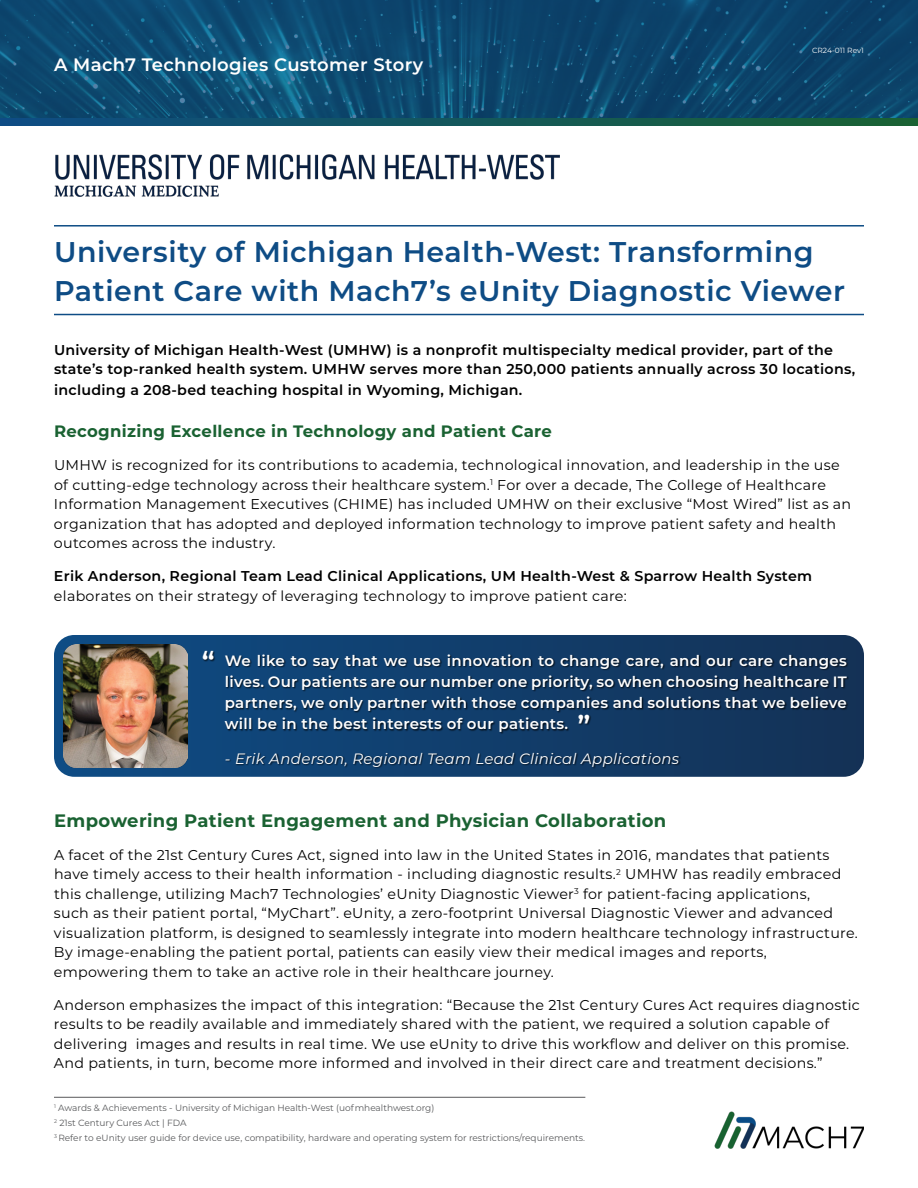
<style>
.page{position:relative;width:918px;height:1188px;background:#fff}
.page>*{position:absolute;margin:0;border:0;box-sizing:border-box;transform-origin:0 0}
.t1{font:600 28.5px/39px "Montserrat";letter-spacing:.02em;color:#0e4c85}
.t2{font:600 28.5px "Montserrat";color:#fff}
.t3{font:700 18px "Montserrat";letter-spacing:.02em;color:#1a6232}
.t4{font:600 18px "Montserrat";letter-spacing:.02em;color:#fff}
.t5{font:700 16.5px "Montserrat";letter-spacing:.02em;color:#1a6232}
.t6{font:600 15px/21px "Montserrat";letter-spacing:.02em;color:#fff;text-align:justify}
.t7{font:italic 15px "Montserrat";letter-spacing:.02em;color:#fff}
.t8{font:14.25px/19.5px "Montserrat";letter-spacing:.02em;color:#000}
.t9{font:600 14.25px/19.5px "Montserrat";letter-spacing:.02em;color:#000}
.t10{font:9px/15px "Montserrat";color:#58595b}
.t11{font:7.5px "Montserrat";color:#fff}
</style>
<div class="page">
<svg style="left:0;top:118px;width:918px;height:8px;background:#13565b"></svg>
<img style="left:54px;top:155px;width:506px;height:42px">
<svg style="left:54px;top:635px;width:810px;height:142px;background:#154270"></svg>
<img style="left:64px;top:644px;width:123px;height:124px">
<div style="left:225px;top:654px;width:624px;height:115px;background:#000;opacity:.75"></div>
<div style="left:203px;top:651px;width:13px;height:11px;background:#000;opacity:.75"></div>
<div style="left:579px;top:715px;width:13px;height:11px;background:#000;opacity:.75"></div>
<hr style="left:54px;top:314px;width:810px;height:1px;background:#0e4c85">
<hr style="left:54px;top:225px;width:810px;height:2px;background:#0e4c85">
<hr style="left:54px;top:1097px;width:531px;height:1px;background:#58595b">
<img style="left:715px;top:1111px;width:149px;height:37px">
<svg style="left:0;top:0;width:918px;height:118px;background:#0d4970"></svg>
<p class="t4" style="left:54px;top:52px;width:371px">A Mach7 Technologies Customer Story</p>
<p class="t11" style="left:812px;top:46px;width:53px">CR24-011 Rev1</p>
<h1 class="t1" style="left:54px;top:231px;width:793px">University of Michigan Health-West: Transforming<br>Patient Care with Mach7’s eUnity Diagnostic Viewer</h1>
<p class="t9" style="left:54px;top:340px;width:803px">University of Michigan Health-West (UMHW) is a nonprofit multispecialty medical provider, part of the state’s top-ranked health system. UMHW serves more than 250,000 patients annually across 30 locations,</p>
<p class="t9" style="left:54px;top:380px;width:470px">including a 208-bed teaching hospital in Wyoming, Michigan.</p>
<p class="t5" style="left:54px;top:420px;width:499px">Recognizing Excellence in Technology and Patient Care</p>
<p class="t8" style="left:54px;top:455px;width:799px">UMHW is recognized for its contributions to academia, technological innovation, and leadership in the use of cutting-edge technology across their healthcare system.<sup>1</sup> For over a decade, The College of Healthcare Information Management Executives (CHIME) has included UMHW on their exclusive “Most Wired” list as an organization that has adopted and deployed information technology to improve patient safety and health outcomes across the industry.</p>
<p class="t9" style="left:54px;top:566px;width:760px">Erik Anderson, Regional Team Lead Clinical Applications, UM Health-West &amp; Sparrow Health System</p>
<p class="t8" style="left:54px;top:586px;width:574px">elaborates on their strategy of leveraging technology to improve patient care:</p>
<h1 class="t2" style="left:202px;top:641px;width:14px">“</h1>
<p class="t6" style="left:225px;top:650px;width:624px">We like to say that we use innovation to change care, and our care changes lives. Our patients are our number one priority, so when choosing healthcare IT partners, we only partner with those companies and solutions that we believe will be in the best interests of our patients.</p>
<p class="t7" style="left:225px;top:748px;width:456px">- Erik Anderson, Regional Team Lead Clinical Applications</p>
<h1 class="t2" style="left:578px;top:706px;width:14px">”</h1>
<p class="t3" style="left:54px;top:807px;width:614px">Empowering Patient Engagement and Physician Collaboration</p>
<p class="t8" style="left:54px;top:845px;width:805px">A facet of the 21st Century Cures Act, signed into law in the United States in 2016, mandates that patients have timely access to their health information - including diagnostic results.<sup>2</sup> UMHW has readily embraced this challenge, utilizing Mach7 Technologies’ eUnity Diagnostic Viewer<sup>3</sup> for patient-facing applications,<br>such as their patient portal, “MyChart”. eUnity, a zero-footprint Universal Diagnostic Viewer and advanced visualization platform, is designed to seamlessly integrate into modern healthcare technology infrastructure.<br>By image-enabling the patient portal, patients can easily view their medical images and reports, empowering them to take an active role in their healthcare journey.</p>
<p class="t8" style="left:54px;top:995px;width:808px">Anderson emphasizes the impact of this integration: “Because the 21st Century Cures Act requires diagnostic results to be readily available and immediately shared with the patient, we required a solution capable of delivering images and results in real time. We use eUnity to drive this workflow and deliver on this promise.<br>And patients, in turn, become more informed and involved in their direct care and treatment decisions.”</p>
<p class="t10" style="left:54px;top:1100px;width:533px"><sup>1</sup> Awards &amp; Achievements - University of Michigan Health-West (uofmhealthwest.org)<br><sup>2</sup> 21st Century Cures Act | FDA<br><sup>3</sup> Refer to eUnity user guide for device use, compatibility, hardware and operating system for restrictions/requirements.</p>
</div>
